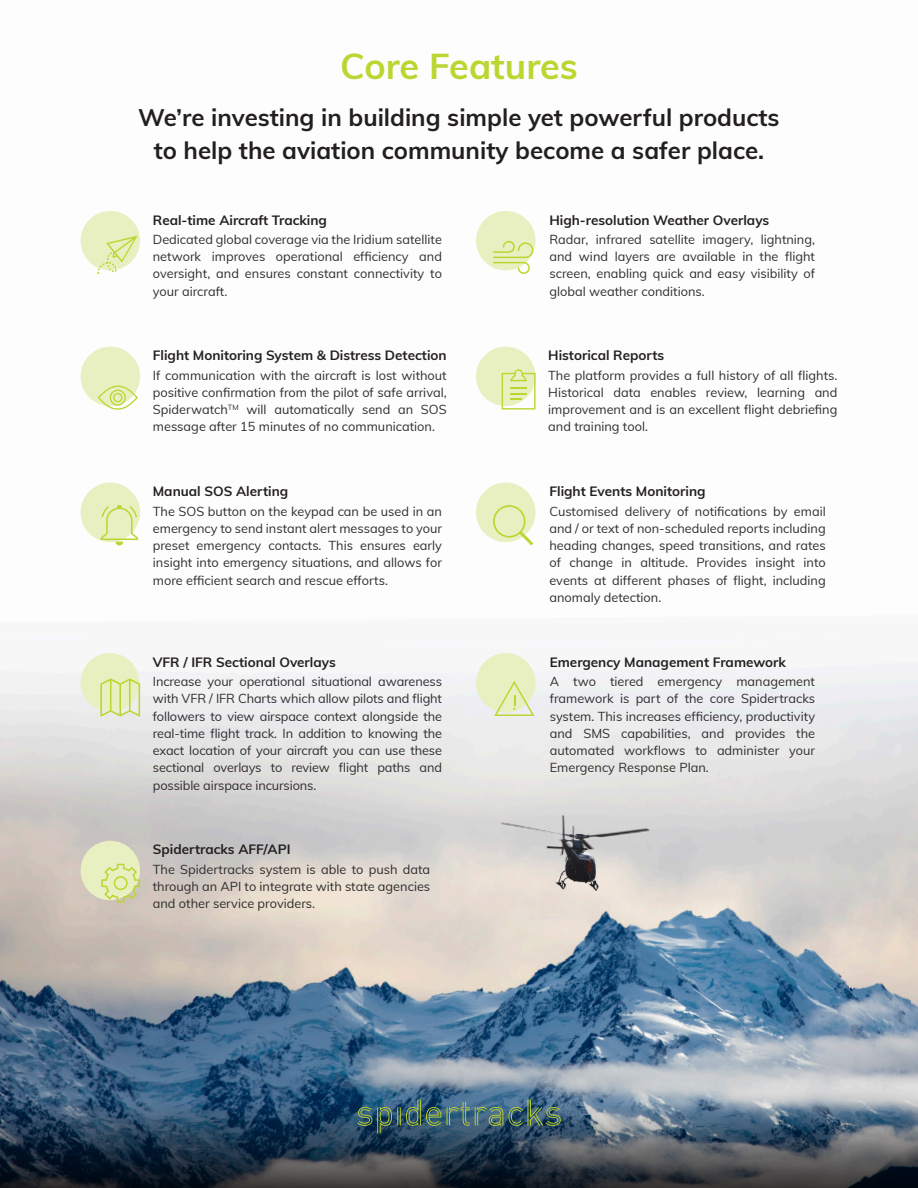
<style>
.page{position:relative;width:918px;height:1188px;background:#fff}
.page>*{position:absolute;margin:0;border:0;box-sizing:border-box;transform-origin:0 0}
.t1{font:700 36px "Muli";color:#bcd631}
.t2{font:700 24px/33px "Muli";color:#231f20;text-align:center}
.t3{font:700 13.5px "Muli";color:#231f20}
.Body_Copy_-_Paragrap{font:12.75px/17.2px "Muli";color:#302d2e;text-align:justify}
</style>
<div class="page">
<svg style="left:0;top:653px;width:918px;height:535px;background:#a4acb4"></svg>
<div style="left:81px;top:211px;width:59px;height:59px;background:#e8f0c2;border-radius:50%"></div>
<svg style="left:97px;top:236px;width:41px;height:38px"></svg>
<div style="left:81px;top:347px;width:59px;height:59px;background:#e8f0c2;border-radius:50%"></div>
<svg style="left:98px;top:386px;width:40px;height:24px"></svg>
<div style="left:81px;top:483px;width:59px;height:59px;background:#e8f0c2;border-radius:50%"></div>
<svg style="left:101px;top:505px;width:37px;height:40px"></svg>
<div style="left:81px;top:653px;width:58px;height:59px;background:#e8f0c2;border-radius:50%"></div>
<svg style="left:100px;top:678px;width:40px;height:39px"></svg>
<div style="left:476px;top:347px;width:59px;height:59px;background:#e8f0c2;border-radius:50%"></div>
<svg style="left:502px;top:369px;width:34px;height:41px"></svg>
<div style="left:476px;top:211px;width:60px;height:59px;background:#e8f0c2;border-radius:50%"></div>
<svg style="left:493px;top:241px;width:40px;height:33px"></svg>
<div style="left:476px;top:653px;width:60px;height:60px;background:#e8f0c2;border-radius:50%"></div>
<svg style="left:494px;top:681px;width:40px;height:35px"></svg>
<div style="left:476px;top:483px;width:60px;height:59px;background:#e8f0c2;border-radius:50%"></div>
<svg style="left:493px;top:505px;width:40px;height:40px"></svg>
<div style="left:81px;top:841px;width:59px;height:59px;background:#e8f0c2;border-radius:50%"></div>
<svg style="left:101px;top:864px;width:39px;height:39px"></svg>
<img style="left:357px;top:1099px;width:204px;height:34px">
<h1 class="t1" style="left:340px;top:40px;width:239px">Core Features</h1>
<h2 class="t2" style="left:138px;top:99px;width:643px">We’re investing in building simple yet powerful products to help the aviation community become a safer place.</h2>
<h3 class="t3" style="left:153px;top:210px;width:176px">Real-time Aircraft Tracking</h3>
<p class="Body_Copy_-_Paragrap" style="left:153px;top:230px;width:291px">Dedicated global coverage via the Iridium satellite network improves operational efficiency and oversight, and ensures constant connectivity to your aircraft.</p>
<h3 class="t3" style="left:153px;top:346px;width:295px">Flight Monitoring System &amp; Distress Detection</h3>
<p class="Body_Copy_-_Paragrap" style="left:153px;top:366px;width:295px">If communication with the aircraft is lost without positive confirmation from the pilot of safe arrival, Spiderwatch<sup>TM</sup> will automatically send an SOS message after 15 minutes of no communication.</p>
<h3 class="t3" style="left:153px;top:481px;width:137px">Manual SOS Alerting</h3>
<p class="Body_Copy_-_Paragrap" style="left:153px;top:502px;width:291px">The SOS button on the keypad can be used in an emergency to send instant alert messages to your preset emergency contacts. This ensures early insight into emergency situations, and allows for more efficient search and rescue efforts.</p>
<h3 class="t3" style="left:153px;top:652px;width:184px">VFR / IFR Sectional Overlays</h3>
<p class="Body_Copy_-_Paragrap" style="left:153px;top:672px;width:291px">Increase your operational situational awareness with VFR / IFR Charts which allow pilots and flight followers to view airspace context alongside the real-time flight track. In addition to knowing the exact location of your aircraft you can use these sectional overlays to review flight paths and possible airspace incursions.</p>
<h3 class="t3" style="left:153px;top:840px;width:139px">Spidertracks AFF/API</h3>
<p class="Body_Copy_-_Paragrap" style="left:153px;top:860px;width:279px">The Spidertracks system is able to push data through an API to integrate with state agencies and other service providers.</p>
<h3 class="t3" style="left:549px;top:210px;width:221px">High-resolution Weather Overlays</h3>
<p class="Body_Copy_-_Paragrap" style="left:549px;top:230px;width:267px">Radar, infrared satellite imagery, lightning, and wind layers are available in the flight screen, enabling quick and easy visibility of global weather conditions.</p>
<h3 class="t3" style="left:548px;top:346px;width:117px">Historical Reports</h3>
<p class="Body_Copy_-_Paragrap" style="left:548px;top:366px;width:291px">The platform provides a full history of all flights.<br>Historical data enables review, learning and improvement and is an excellent flight debriefing and training tool.</p>
<h3 class="t3" style="left:549px;top:481px;width:158px">Flight Events Monitoring</h3>
<p class="Body_Copy_-_Paragrap" style="left:549px;top:502px;width:278px">Customised delivery of notifications by email and / or text of non-scheduled reports including heading changes, speed transitions, and rates of change in altitude. Provides insight into events at different phases of flight, including anomaly detection.</p>
<h3 class="t3" style="left:550px;top:652px;width:238px">Emergency Management Framework</h3>
<p class="Body_Copy_-_Paragrap" style="left:550px;top:672px;width:267px">A two tiered emergency management framework is part of the core Spidertracks system. This increases efficiency, productivity and SMS capabilities, and provides the automated workflows to administer your Emergency Response Plan.</p>
</div>
